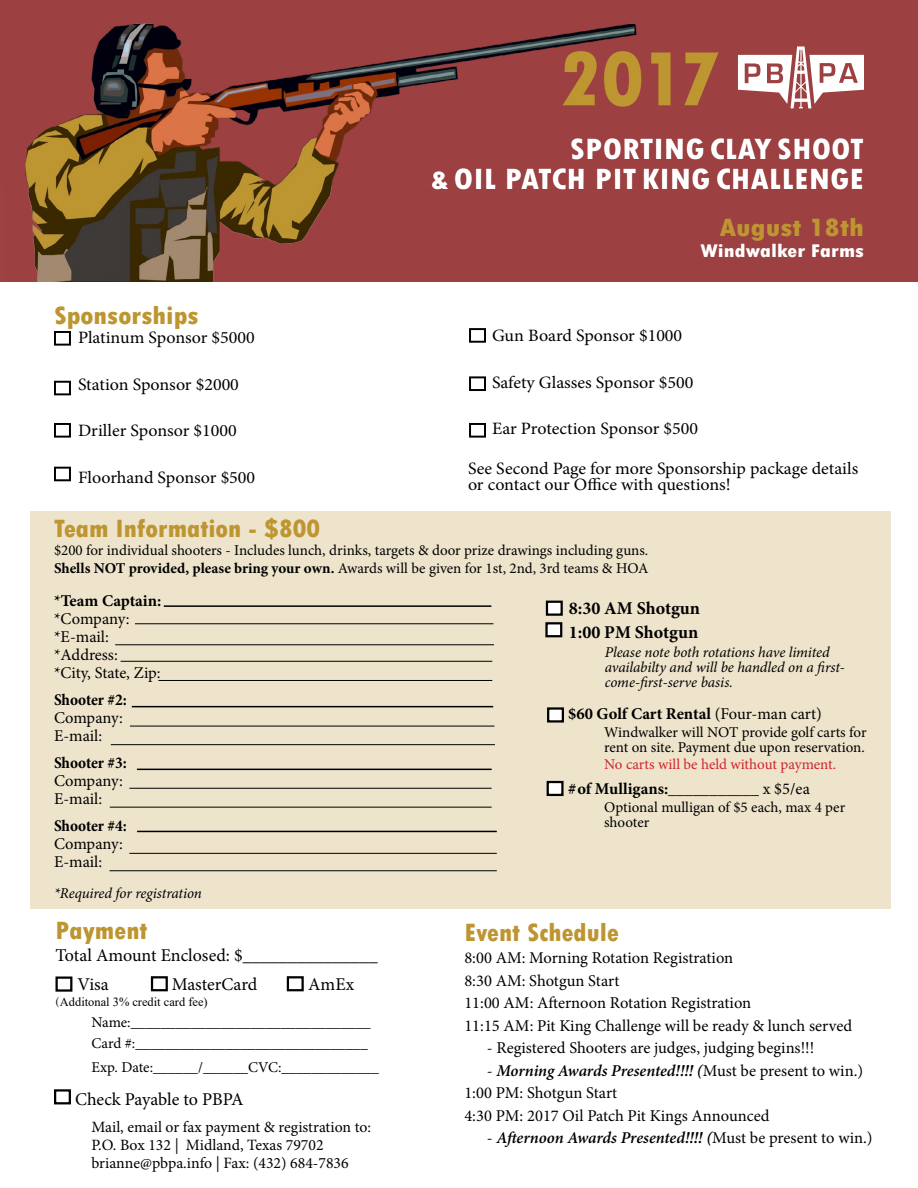
<style>
.page{position:relative;width:918px;height:1188px;background:#fff}
.page>*{position:absolute;margin:0;border:0;box-sizing:border-box;transform-origin:0 0}
.t1{font:800 condensed 81px "Tw Cen";color:#bd9531;scale:1.06 1}
.t2{font:800 condensed 30.75px/30px "Tw Cen";color:#fff;scale:1.13 1}
.t3{font:800 condensed 26.25px "Tw Cen";color:#bd9531;scale:1.06 1}
.t4{font:800 condensed 26.25px "Tw Cen";color:#bd9531;scale:1.1 1}
.t5{font:800 condensed 26.25px "Tw Cen";color:#bd9531;scale:1.2 1}
.t6{font:800 condensed 19.2px "Tw Cen";color:#fff;scale:1.2 1}
.t7{font:18px/28.5px "Minion Pro";letter-spacing:-.005em;color:#000}
.t8{font:700 18px/24px "Minion Pro";color:#000}
.t9{font:17.4px/15.9px "Minion Pro";color:#000;scale:1.04 1}
.t10{font:16.5px/18px "Minion Pro";color:#000}
.t11{font:italic 600 16.5px "Minion Pro";letter-spacing:-.005em;color:#000}
.t12{font:700 16.5px "Minion Pro";color:#000}
.t13{font:700 condensed 16.5px "Minion Pro";letter-spacing:-.005em;color:#000}
.t14{font:15.75px/18px "Minion Pro";color:#000}
.t15{font:15px/15px "Minion Pro";color:#000}
.t16{font:italic 15px/15px "Minion Pro";letter-spacing:-.005em;color:#000}
.t17{font:15px "Minion Pro";color:#d2232a}
.t18{font:12.45px "Times New Roman";color:#000}
.s1{font-size:26.25px}
.s2{font-weight:700}
.s3{font-weight:400}
.s4{font-family:"Trajan Pro"}
.s5{font-weight:600;font-style:italic}
.s6{font-weight:400;font-style:normal}
</style>
<div class="page">
<div style="left:31px;top:512px;width:860px;height:397px;background:#eee4cc"></div>
<div style="left:0;top:0;width:918px;height:281px;background:#9c4041"></div>
<img style="left:25px;top:23px;width:612px;height:258px">
<div style="left:54px;top:381px;width:17px;height:14px;border:2px solid #000"></div>
<div style="left:469px;top:376px;width:17px;height:15px;border:2px solid #000"></div>
<div style="left:54px;top:467px;width:17px;height:14px;border:2px solid #000"></div>
<div style="left:54px;top:331px;width:17px;height:15px;border:2px solid #000"></div>
<div style="left:469px;top:328px;width:17px;height:15px;border:2px solid #000"></div>
<hr style="left:164px;top:605px;width:327px;height:2px;background:#000">
<hr style="left:135px;top:623px;width:358px;height:1px;background:#000">
<hr style="left:121px;top:661px;width:371px;height:1px;background:#000">
<hr style="left:158px;top:680px;width:334px;height:1px;background:#000">
<hr style="left:115px;top:644px;width:379px;height:1px;background:#000">
<hr style="left:132px;top:706px;width:361px;height:1px;background:#000">
<hr style="left:130px;top:726px;width:364px;height:1px;background:#000">
<hr style="left:111px;top:744px;width:384px;height:1px;background:#000">
<hr style="left:137px;top:769px;width:355px;height:1px;background:#000">
<hr style="left:129px;top:788px;width:363px;height:1px;background:#000">
<hr style="left:110px;top:807px;width:382px;height:1px;background:#000">
<hr style="left:137px;top:831px;width:360px;height:1px;background:#000">
<hr style="left:129px;top:853px;width:368px;height:1px;background:#000">
<hr style="left:110px;top:870px;width:387px;height:1px;background:#000">
<div style="left:414px;top:130px;width:486px;height:121px;background:#fff;opacity:.75"></div>
<div style="left:54px;top:423px;width:17px;height:15px;border:2px solid #000"></div>
<div style="left:469px;top:423px;width:17px;height:15px;border:2px solid #000"></div>
<svg style="left:738px;top:46px;width:126px;height:62px"></svg>
<div style="left:151px;top:976px;width:17px;height:15px;border:2px solid #000"></div>
<div style="left:56px;top:976px;width:16px;height:16px;border:2px solid #000"></div>
<div style="left:287px;top:976px;width:17px;height:15px;border:2px solid #000"></div>
<div style="left:54px;top:1089px;width:17px;height:15px;border:2px solid #000"></div>
<div style="left:548px;top:709px;width:15px;height:12px;background:#fff"></div>
<div style="left:547px;top:707px;width:17px;height:16px;border:2px solid #000"></div>
<div style="left:547px;top:602px;width:15px;height:13px;background:#fff"></div>
<div style="left:546px;top:601px;width:17px;height:15px;border:2px solid #000"></div>
<div style="left:548px;top:782px;width:14px;height:13px;background:#fff"></div>
<div style="left:547px;top:781px;width:17px;height:15px;border:2px solid #000"></div>
<div style="left:547px;top:623px;width:14px;height:13px;background:#fff"></div>
<div style="left:545px;top:622px;width:17px;height:15px;border:2px solid #000"></div>
<h1 class="t1" style="left:559px;top:31px;width:153px">2017</h1>
<h2 class="t2" style="left:431px;top:134px;width:385px;text-indent:139px">SPORTING CLAY SHOOT <span class="s1">&amp;</span> OIL PATCH Pit King</h2>
<h2 class="t2" style="left:716px;top:164px;width:28px">Chall</h2>
<h2 class="t2" style="left:794px;top:164px;width:63px">enge</h2>
<h3 class="t4" style="left:54px;top:300px;width:133px">Sponsorships</h3>
<p class="t9" style="left:78px;top:330px;width:171px">Platinum Sponsor $5000</p>
<p class="t9" style="left:78px;top:376px;width:156px">Station Sponsor $2000</p>
<p class="t9" style="left:78px;top:423px;width:154px">Driller Sponsor $1000</p>
<p class="t9" style="left:78px;top:469px;width:172px">Floorhand Sponsor $500</p>
<h3 class="t5" style="left:719px;top:212px;width:122px">August 18th</h3>
<p class="t6" style="left:700px;top:240px;width:138px">Windwalker Farms</p>
<p class="t9" style="left:492px;top:328px;width:184px">Gun Board Sponsor $1000</p>
<p class="t9" style="left:492px;top:374px;width:195px">Safety Glasses Sponsor $500</p>
<p class="t9" style="left:492px;top:421px;width:200px">Ear Protection Sponsor $500</p>
<p class="t9" style="left:468px;top:461px;width:377px">See Second Page for more Sponsorship package details or contact our Office with questions!</p>
<h3 class="t3" style="left:54px;top:513px;width:253px">Team Information - $800</h3>
<p class="t15" style="left:54px;top:542px;width:596px;line-height:18px">$200 for individual shooters - Includes lunch, drinks, targets &amp; door prize drawings including guns.<br><span class="s2">Shells NOT provided, please bring your own.</span> Awards will be given for 1st, 2nd, 3rd teams &amp; HOA</p>
<p class="t12" style="left:54px;top:589px;width:109px">*Team Captain:</p>
<p class="t10" style="left:54px;top:610px;width:108px">*Company: *E-mail: *Address:<br>*City, State, Zip:</p>
<p class="t13" style="left:54px;top:688px;width:74px">Shooter #2:</p>
<p class="t10" style="left:54px;top:709px;width:70px">Company:<br>E-mail:</p>
<p class="t13" style="left:54px;top:751px;width:74px">Shooter #3:</p>
<p class="t10" style="left:54px;top:772px;width:70px">Company:<br>E-mail:</p>
<p class="t13" style="left:54px;top:814px;width:74px">Shooter #4:</p>
<p class="t10" style="left:54px;top:835px;width:70px">Company:<br>E-mail:</p>
<p class="t16" style="left:54px;top:886px;width:149px">*Required for registration</p>
<p class="t8" style="left:569px;top:596px;width:133px">8:30 AM Shotgun<br>1:00 PM Shotgun</p>
<p class="t16" style="left:605px;top:645px;width:242px">Please note both rotations have limited availabilty and will be handled on a first&shy;come-first-serve basis.</p>
<p class="t12" style="left:568px;top:702px;width:255px">$60 Golf Cart Rental <span class="s3">(Four-man cart)</span></p>
<p class="t15" style="left:604px;top:725px;width:264px">Windwalker will NOT provide golf carts for rent on site. Payment due upon reservation.</p>
<p class="t17" style="left:604px;top:754px;width:233px">No carts will be held without payment.</p>
<p class="t10" style="left:568px;top:780px;width:243px"><span class="s2"># of Mulligans:</span>___________ x $5/ea</p>
<p class="t15" style="left:604px;top:800px;width:243px">Optional mulligan of $5 each, max 4 per shooter</p>
<h3 class="t3" style="left:56px;top:915px;width:88px">Payment</h3>
<p class="t7" style="left:78px;top:941px;width:302px;text-indent:-22px">Total Amount Enclosed: $_______________<br>Visa</p>
<p class="t7" style="left:172px;top:970px;width:87px">MasterCard</p>
<p class="t7" style="left:308px;top:970px;width:47px">AmEx</p>
<p class="t18" style="left:56px;top:993px;width:154px"><span class="s4">(</span>Additonal 3% credit card fee)</p>
<p class="t15" style="left:92px;top:1012px;width:281px;line-height:21px">Name:________________________________<br>Card #:_______________________________</p>
<p class="t15" style="left:92px;top:1060px;width:289px">Exp. Date:______/______CVC:_____________</p>
<p class="t7" style="left:75px;top:1085px;width:170px">Check Payable to PBPA</p>
<p class="t14" style="left:92px;top:1118px;width:281px">Mail, email or fax payment &amp; registration to:<br>P.O. Box 132 | Midland, Texas 79702 brianne@pbpa.info | Fax: (432) 684-7836</p>
<h3 class="t3" style="left:464px;top:917px;width:147px">Event Schedule</h3>
<p class="t10" style="left:464px;top:947px;width:389px;line-height:22.5px">8:00 AM: Morning Rotation Registration<br>8:30 AM: Shotgun Start<br>11:00 AM: Afternoon Rotation Registration<br>11:15 AM: Pit King Challenge will be ready &amp; lunch served</p>
<p class="t10" style="left:487px;top:1039px;width:329px">- Registered Shooters are judges, judging begins!!!</p>
<p class="t10" style="left:464px;top:1059px;width:400px;line-height:22.5px;text-indent:22px">- <span class="s5">Morning Awards Presented!!!! (</span>Must be present to win.)<br>1:00 PM: Shotgun Start<br>4:30 PM: 2017 Oil Patch Pit Kings Announced</p>
<p class="t11" style="left:487px;top:1126px;width:387px"><span class="s6">-</span> Afternoon Awards Presented!!!! (<span class="s6">Must be present to win.)</span></p>
</div>
